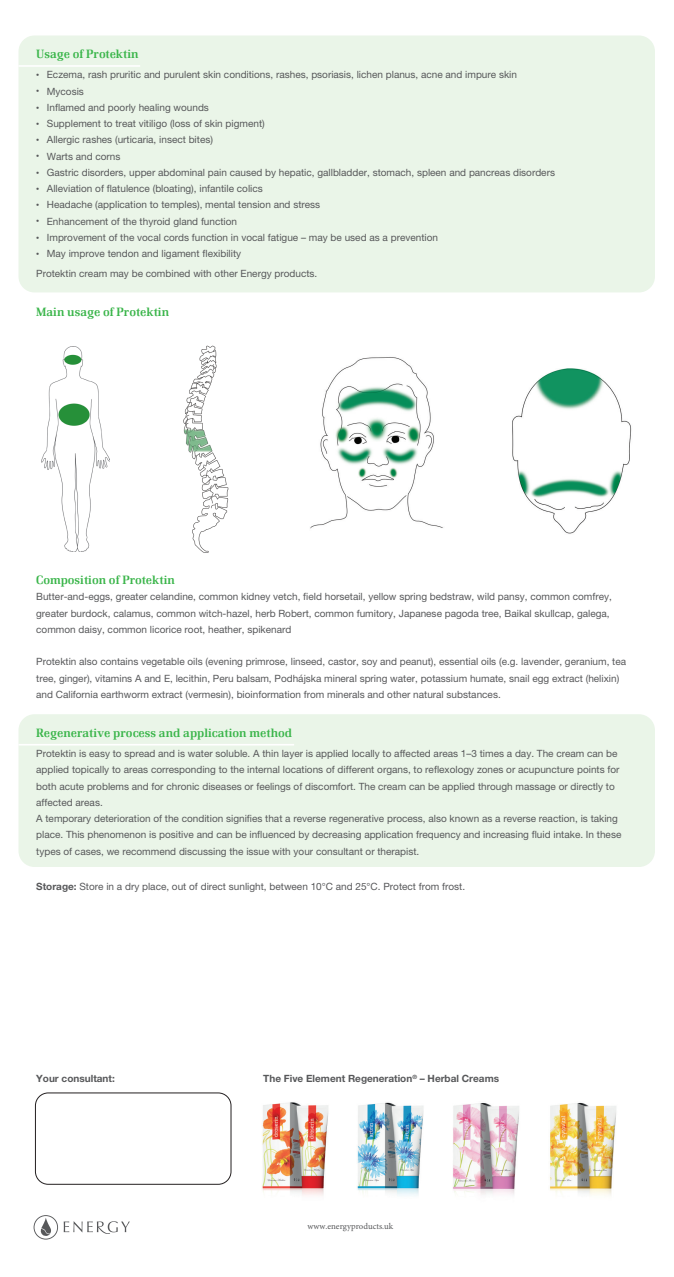
<style>
.page{position:relative;width:674px;height:1277px;background:#fff}
.page>*{position:absolute;margin:0;border:0;box-sizing:border-box;transform-origin:0 0}
.t1{font:500 12.5px "Renault TCE";color:#3ab54a}
.t2{font:10px/16.2px "Helvetica Neue LT Pro";color:#57585a}
.t3{font:700 10px "Helvetica Neue LT Pro";color:#57585a}
.t4{font:8.75px "Minion Pro";color:#57585a}
.s1{font-size:6.25px}
.s2{font-weight:700}
</style>
<div class="page">
<img style="left:512px;top:368px;width:120px;height:166px">
<img style="left:310px;top:357px;width:133px;height:172px">
<img style="left:183px;top:345px;width:46px;height:208px">
<img style="left:41px;top:346px;width:68px;height:206px">
<svg style="left:34px;top:1215px;width:24px;height:24px"></svg>
<svg style="left:64px;top:1221px;width:66px;height:13px"></svg>
<img style="left:262px;top:1102px;width:67px;height:94px">
<img style="left:357px;top:1102px;width:67px;height:94px">
<img style="left:453px;top:1103px;width:66px;height:92px">
<img style="left:549px;top:1102px;width:67px;height:94px">
<div style="left:18px;top:35px;width:636px;height:257px;background:#eaf5e8;border-radius:16px"></div>
<hr style="left:18px;top:65px;width:122px;height:2px;background:#fff">
<div style="left:18px;top:714px;width:636px;height:153px;background:#eaf5e8;border-radius:16px"></div>
<hr style="left:18px;top:744px;width:276px;height:1px;background:#fff">
<div style="left:35px;top:1092px;width:196px;height:92px;border:1px solid #231f20;border-radius:13px"></div>
<p class="t1" style="left:36px;top:47px;width:104px">Usage of Protektin</p>
<p class="t2" style="left:36px;top:67px;width:482px"><span class="s1">•</span> Eczema, rash pruritic and purulent skin conditions, rashes, psoriasis, lichen planus, acne and impure skin</p>
<p class="t2" style="left:36px;top:83px;width:49px"><span class="s1">•</span> Mycosis</p>
<p class="t2" style="left:36px;top:99px;width:174px"><span class="s1">•</span> Inflamed and poorly healing wounds</p>
<p class="t2" style="left:36px;top:115px;width:230px"><span class="s1">•</span> Supplement to treat vitiligo (loss of skin pigment)</p>
<p class="t2" style="left:36px;top:132px;width:178px"><span class="s1">•</span> Allergic rashes (urticaria, insect bites)</p>
<p class="t2" style="left:36px;top:148px;width:86px"><span class="s1">•</span> Warts and corns</p>
<p class="t2" style="left:36px;top:164px;width:520px"><span class="s1">•</span> Gastric disorders, upper abdominal pain caused by hepatic, gallbladder, stomach, spleen and pancreas disorders</p>
<p class="t2" style="left:36px;top:180px;width:228px"><span class="s1">•</span> Alleviation of flatulence (bloating), infantile colics</p>
<p class="t2" style="left:36px;top:197px;width:285px"><span class="s1">•</span> Headache (application to temples), mental tension and stress</p>
<p class="t2" style="left:36px;top:213px;width:202px"><span class="s1">•</span> Enhancement of the thyroid gland function</p>
<p class="t2" style="left:36px;top:229px;width:403px"><span class="s1">•</span> Improvement of the vocal cords function in vocal fatigue – may be used as a prevention</p>
<p class="t2" style="left:36px;top:244px;width:282px;line-height:19.8px"><span class="s1">•</span> May improve tendon and ligament flexibility<br>Protektin cream may be combined with other Energy products.</p>
<p class="t1" style="left:36px;top:305px;width:134px">Main usage of Protektin</p>
<p class="t1" style="left:36px;top:573px;width:140px">Composition of Protektin</p>
<p class="t2" style="left:36px;top:588px;width:576px">Butter-and-eggs, greater celandine, common kidney vetch, field horsetail, yellow spring bedstraw, wild pansy, common comfrey, greater burdock, calamus, common witch-hazel, herb Robert, common fumitory, Japanese pagoda tree, Baikal skullcap, galega, common daisy, common licorice root, heather, spikenard</p>
<p class="t2" style="left:36px;top:653px;width:591px">Protektin also contains vegetable oils (evening primrose, linseed, castor, soy and peanut), essential oils (e.g. lavender, geranium, tea tree, ginger), vitamins A and E, lecithin, Peru balsam, Podhájska mineral spring water, potassium humate, snail egg extract (helixin) and California earthworm extract (vermesin), bioinformation from minerals and other natural substances.</p>
<p class="t1" style="left:36px;top:725px;width:257px">Regenerative process and application method</p>
<p class="t2" style="left:36px;top:745px;width:586px">Protektin is easy to spread and is water soluble. A thin layer is applied locally to affected areas 1–3 times a day. The cream can be applied topically to areas corresponding to the internal locations of different organs, to reflexology zones or acupuncture points for both acute problems and for chronic diseases or feelings of discomfort. The cream can be applied through massage or directly to affected areas.<br>A temporary deterioration of the condition signifies that a reverse regenerative process, also known as a reverse reaction, is taking place. This phenomenon is positive and can be influenced by decreasing application frequency and increasing fluid intake. In these types of cases, we recommend discussing the issue with your consultant or therapist.</p>
<p class="t2" style="left:36px;top:878px;width:430px"><span class="s2">Storage:</span> Store in a dry place, out of direct sunlight, between 10°C and 25°C. Protect from frost.</p>
<p class="t3" style="left:36px;top:1072px;width:80px">Your consultant:</p>
<p class="t3" style="left:263px;top:1072px;width:237px">The Five Element Regeneration<sup>®</sup> – Herbal Creams</p>
<p class="t4" style="left:307px;top:1220px;width:87px">www.energyproducts.uk</p>
</div>
